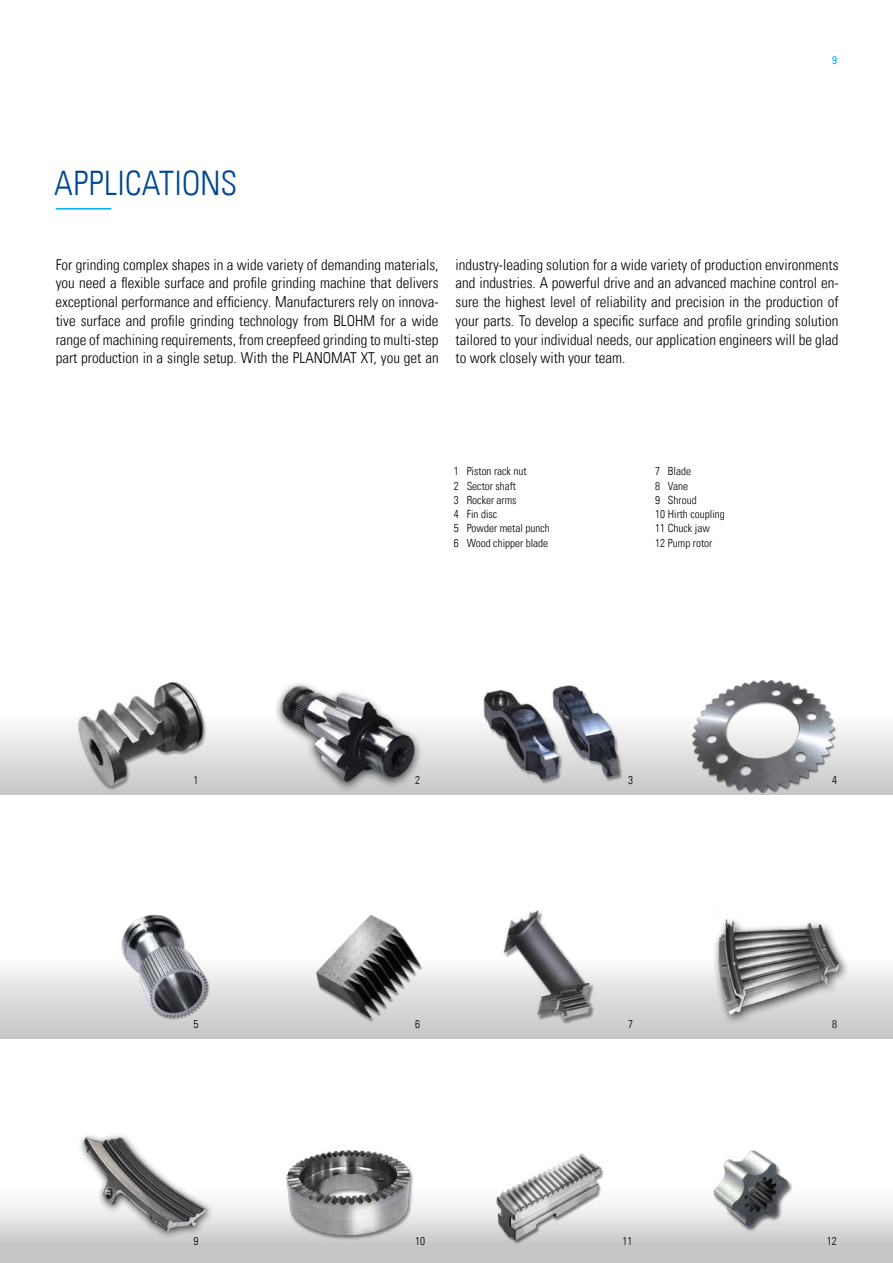
<style>
.page{position:relative;width:893px;height:1263px;background:#fff}
.page>*{position:absolute;margin:0;border:0;box-sizing:border-box;transform-origin:0 0}
.t1{font:33.75px "Univers Com 47 Light Cond";letter-spacing:.005em;color:#004893}
.t2{font:15px/18.8px "Univers Com 47 Light Cond";color:#000;text-align:justify}
.t3{font:11.25px/14.2px "Univers Com 47 Light Cond";color:#000}
.t4{font:condensed 11.25px "Univers Com 57";color:#00b0eb}
</style>
<div class="page">
<hr style="left:56px;top:208px;width:55px;height:2px;background:#00b0eb">
<svg style="left:0;top:1205px;width:893px;height:58px;background:#cdcece"></svg>
<svg style="left:0;top:968px;width:893px;height:71px;background:#d4d5d5"></svg>
<svg style="left:0;top:727px;width:893px;height:68px;background:#dcdddd"></svg>
<img style="left:56px;top:914px;width:169px;height:114px">
<img style="left:56px;top:682px;width:169px;height:113px">
<img style="left:56px;top:1135px;width:169px;height:110px">
<img style="left:260px;top:915px;width:169px;height:113px">
<img style="left:260px;top:683px;width:169px;height:112px">
<img style="left:260px;top:1150px;width:169px;height:95px">
<img style="left:464px;top:910px;width:169px;height:118px">
<img style="left:464px;top:685px;width:169px;height:110px">
<img style="left:464px;top:1153px;width:169px;height:92px">
<div style="left:710px;top:905px;width:139px;height:121px;background:#000;opacity:.75"></div>
<img style="left:670px;top:907px;width:168px;height:122px">
<img style="left:668px;top:680px;width:169px;height:115px">
<img style="left:668px;top:1150px;width:169px;height:95px">
<h1 class="t1" style="left:54px;top:162px;width:185px">APPLICATIONS</h1>
<p class="t4" style="left:832px;top:53px;width:6px">9</p>
<p class="t2" style="left:56px;top:255px;width:384px">For grinding complex shapes in a wide variety of demanding materials, you need a flexible surface and profile grinding machine that delivers exceptional performance and efficiency. Manufacturers rely on innova&shy;tive surface and profile grinding technology from BLOHM for a wide range of machining requirements, from creepfeed grinding to multi-step part production in a single setup. With the PLANOMAT XT, you get an</p>
<p class="t2" style="left:456px;top:255px;width:384px">industry-leading solution for a wide variety of production environments and industries. A powerful drive and an advanced machine control en&shy;sure the highest level of reliability and precision in the production of your parts. To develop a specific surface and profile grinding solution tailored to your individual needs, our application engineers will be glad to work closely with your team.</p>
<p class="t3" style="left:454px;top:464px;width:97px">1 Piston rack nut<br>2 Sector shaft<br>3 Rocker arms<br>4 Fin disc<br>5 Powder metal punch<br>6 Wood chipper blade</p>
<p class="t3" style="left:655px;top:464px;width:71px">7 Blade<br>8 Vane<br>9 Shroud<br>10 Hirth coupling<br>11 Chuck jaw<br>12 Pump rotor</p>
<p class="t3" style="left:193px;top:773px;width:6px">1</p>
<p class="t3" style="left:415px;top:773px;width:6px">2</p>
<p class="t3" style="left:628px;top:773px;width:6px">3</p>
<p class="t3" style="left:832px;top:773px;width:6px">4</p>
<p class="t3" style="left:193px;top:1017px;width:6px">5</p>
<p class="t3" style="left:415px;top:1017px;width:6px">6</p>
<p class="t3" style="left:628px;top:1017px;width:6px">7</p>
<p class="t3" style="left:832px;top:1017px;width:6px">8</p>
<p class="t3" style="left:193px;top:1234px;width:6px">9</p>
<p class="t3" style="left:415px;top:1234px;width:11px">10</p>
<p class="t3" style="left:622px;top:1234px;width:11px">11</p>
<p class="t3" style="left:827px;top:1234px;width:11px">12</p>
</div>
